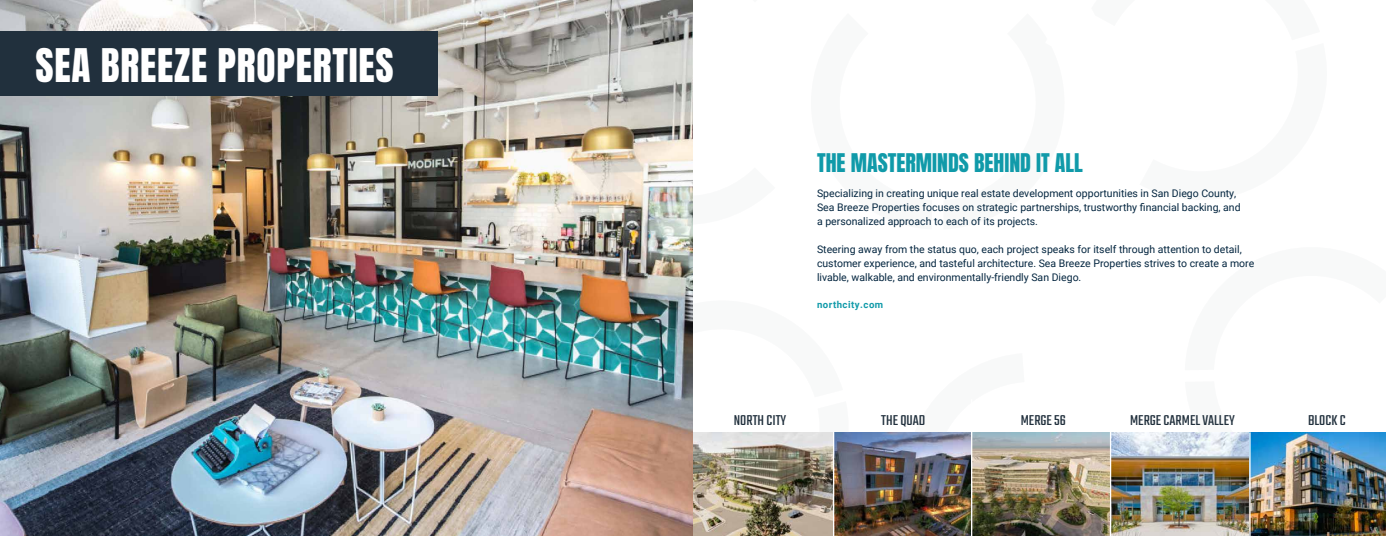
<style>
.page{position:relative;width:1386px;height:536px;background:#fff}
.page>*{position:absolute;margin:0;border:0;box-sizing:border-box;transform-origin:0 0}
.t1{font:39.38px "Anton";letter-spacing:.02em;color:#fff}
.t2{font:21.88px "Anton";color:#109aa9}
.t3{font:15.75px "Teko";color:#21303d}
.t4{font:10.5px/14px "Roboto";color:#03253f}
.t5{font:700 9.62px "Roboto";letter-spacing:.05em;color:#109aa9}
</style>
<div class="page">
<img style="left:0;top:0;width:693px;height:536px">
<div style="left:0;top:31px;width:437px;height:65px;background:#21303d"></div>
<img style="left:613px;top:300px;width:80px;height:236px">
<img style="left:559px;top:104px;width:134px;height:121px">
<svg style="left:559px;top:0;width:134px;height:66px;background:#a9a9a6"></svg>
<img style="left:693px;top:432px;width:693px;height:104px">
<hr style="left:971px;top:399px;width:1px;height:137px;background:#fff">
<hr style="left:1110px;top:399px;width:1px;height:137px;background:#fff">
<hr style="left:1249px;top:432px;width:2px;height:104px;background:#fff">
<hr style="left:833px;top:432px;width:1px;height:104px;background:#fff">
<h1 class="t1" style="left:36px;top:45px;width:360px">SEA BREEZE PROPERTIES</h1>
<h2 class="t2" style="left:817px;top:151px;width:267px">THE MASTERMINDS BEHIND IT ALL</h2>
<p class="t4" style="left:817px;top:186px;width:425px">Specializing in creating unique real estate development opportunities in San Diego County,<br>Sea Breeze Properties focuses on strategic partnerships, trustworthy financial backing, and a personalized approach to each of its projects.</p>
<p class="t4" style="left:817px;top:242px;width:439px">Steering away from the status quo, each project speaks for itself through attention to detail, customer experience, and tasteful architecture. Sea Breeze Properties strives to create a more livable, walkable, and environmentally-friendly San Diego.</p>
<p class="t5" style="left:817px;top:297px;width:68px">northcity.com</p>
<h3 class="t3" style="left:734px;top:411px;width:54px">NORTH CITY</h3>
<h3 class="t3" style="left:881px;top:411px;width:46px">THE QUAD</h3>
<h3 class="t3" style="left:1021px;top:411px;width:47px">MERGE 56</h3>
<h3 class="t3" style="left:1130px;top:411px;width:106px">MERGE CARMEL VALLEY</h3>
<h3 class="t3" style="left:1308px;top:411px;width:39px">BLOCK C</h3>
</div>
